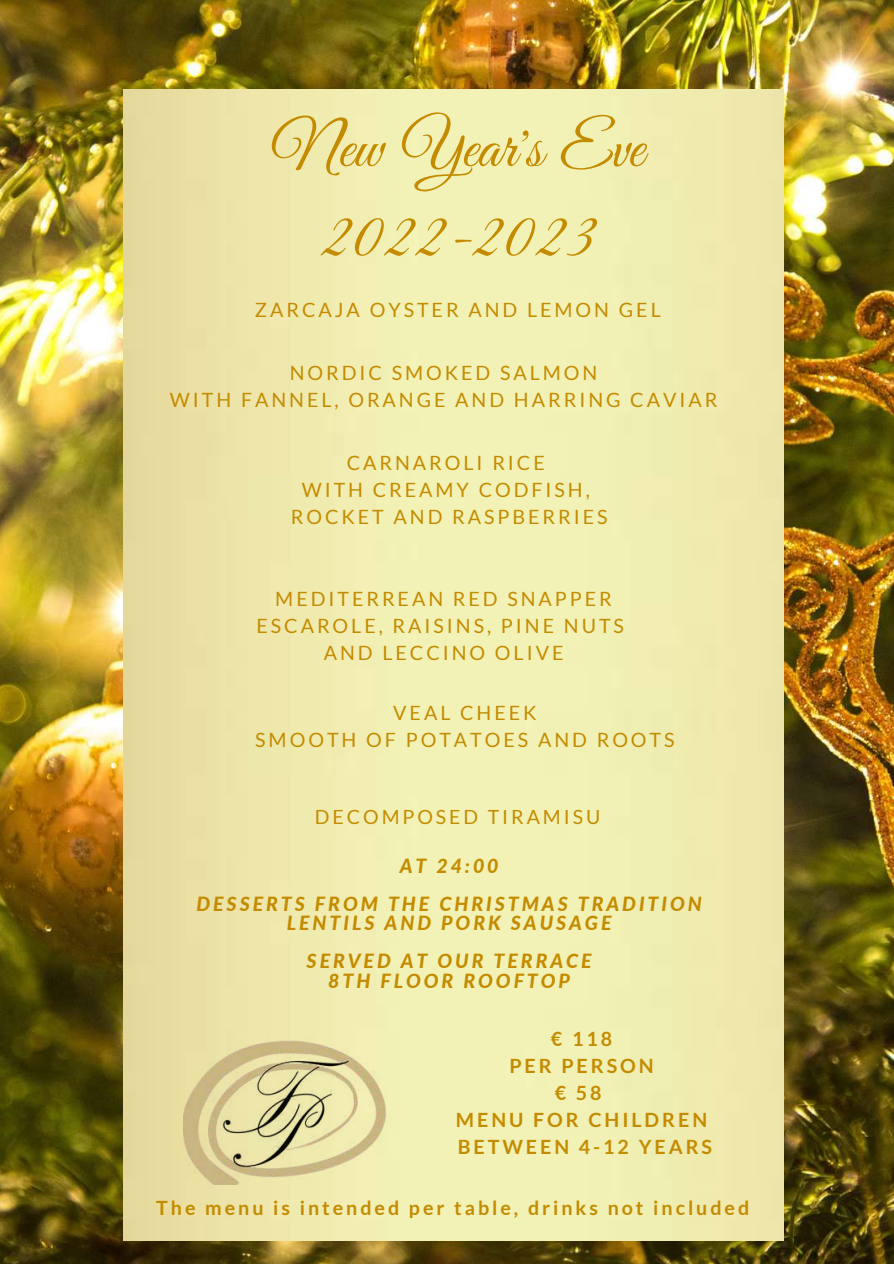
<style>
.page{position:relative;width:894px;height:1264px;background:#fff}
.page>*{position:absolute;margin:0;border:0;box-sizing:border-box;transform-origin:0 0}
.t1{font:63.75px/88.9px "Great Vibes";color:#c48b00;text-align:center}
.t2{font:19.65px/27px "Lato";letter-spacing:.15em;color:#c48b00;text-align:center}
.t3{font:700 19.65px/27px "Lato";letter-spacing:.15em;color:#c48b00;text-align:center}
.t4{font:italic 800 19.5px/38.2px "Lato";letter-spacing:.15em;color:#c48b00;text-align:center}
.t5{font:19.5px "Lato";letter-spacing:.15em;color:#c48b00}
</style>
<div class="page">
<img style="left:0;top:0;width:893px;height:1263px">
<img style="left:123px;top:89px;width:660px;height:1151px">
<img style="left:183px;top:1030px;width:204px;height:154px">
<h1 class="t1" style="left:272px;top:107px;width:373px">New Year's Eve<br>2022-2023</h1>
<p class="t2" style="left:255px;top:296px;width:407px">ZARCAJA OYSTER AND LEMON GEL</p>
<p class="t2" style="left:170px;top:359px;width:549px">NORDIC SMOKED SALMON<br>WITH FANNEL, ORANGE AND HARRING CAVIAR</p>
<p class="t2" style="left:291px;top:449px;width:318px">CARNAROLI RICE<br>WITH CREAMY CODFISH,<br>ROCKET AND RASPBERRIES</p>
<p class="t2" style="left:256px;top:584px;width:369px">MEDITERREAN RED SNAPPER<br>ESCAROLE, RAISINS, PINE NUTS<br>AND LECCINO OLIVE</p>
<p class="t2" style="left:255px;top:698px;width:421px">VEAL CHEEK<br>SMOOTH OF POTATOES AND ROOTS</p>
<p class="t5" style="left:315px;top:804px;width:287px">DECOMPOSED TIRAMISU</p>
<p class="t4" style="left:196px;top:846px;width:506px">AT 24:00<br>DESSERTS FROM THE CHRISTMAS TRADITION</p>
<p class="t4" style="left:287px;top:903px;width:326px">LENTILS AND PORK SAUSAGE<br>SERVED AT OUR TERRACE</p>
<p class="t4" style="left:328px;top:960px;width:243px">8TH FLOOR ROOFTOP</p>
<p class="t3" style="left:455px;top:1024px;width:257px">€ 118<br>PER PERSON<br>€ 58<br>MENU FOR CHILDREN<br>BETWEEN 4-12 YEARS</p>
<p class="t3" style="left:156px;top:1194px;width:594px">The menu is intended per table, drinks not included</p>
</div>
